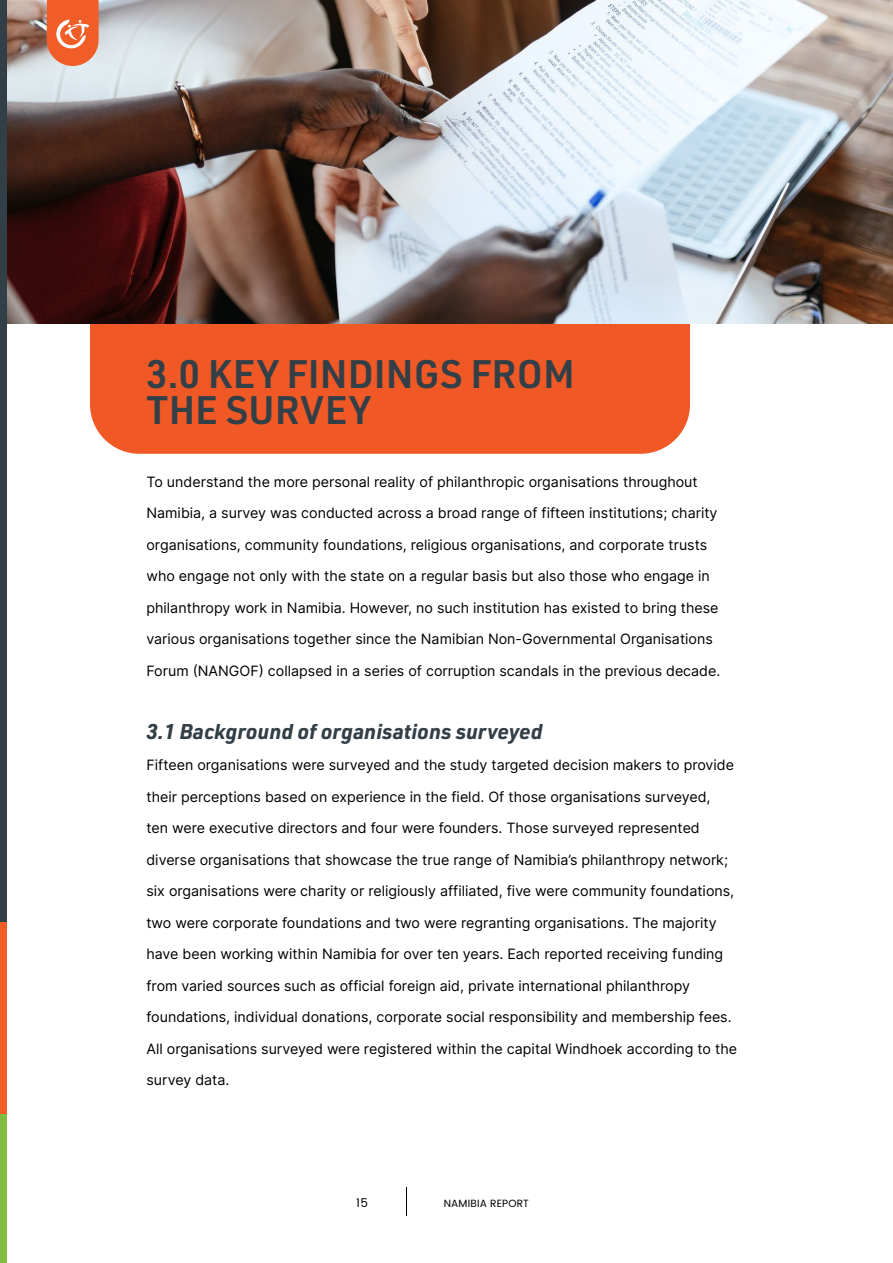
<style>
.page{position:relative;width:893px;height:1263px;background:#fff}
.page>*{position:absolute;margin:0;border:0;box-sizing:border-box;transform-origin:0 0}
.t1{font:600 39px/36px "URWDIN";color:#333f47}
.t2{font:italic 700 21px "URWDIN";color:#333f47}
.t3{font:14.25px "Inter";color:#000}
.t4{font:12px "Poppins";color:#000}
.t5{font:10.5px "Poppins";letter-spacing:.005em;color:#000}
</style>
<div class="page">
<svg style="left:406px;top:1187px;width:1px;height:29px"></svg>
<div style="left:90px;top:172px;width:600px;height:282px;background:#f05926;border-radius:50px"></div>
<img style="left:6px;top:0;width:887px;height:323px">
<div style="left:0;top:0;width:6px;height:955px;background:#333f47"></div>
<div style="left:0;top:972px;width:6px;height:291px;background:#80bd42"></div>
<div style="left:0;top:922px;width:6px;height:192px;background:#f15d26"></div>
<svg style="left:47px;top:0;width:52px;height:66px;background:#f0774b"></svg>
<h1 class="t1" style="left:146px;top:354px;width:430px">3.0 KEY FINDINGS FROM<br>THE SURVEY</h1>
<p class="t3" style="left:146px;top:471px;width:553px">To understand the more personal reality of philanthropic organisations throughout</p>
<p class="t3" style="left:146px;top:503px;width:573px">Namibia, a survey was conducted across a broad range of fifteen institutions; charity</p>
<p class="t3" style="left:146px;top:534px;width:562px">organisations, community foundations, religious organisations, and corporate trusts</p>
<p class="t3" style="left:146px;top:566px;width:565px">who engage not only with the state on a regular basis but also those who engage in</p>
<p class="t3" style="left:146px;top:597px;width:574px">philanthropy work in Namibia. However, no such institution has existed to bring these</p>
<p class="t3" style="left:146px;top:629px;width:568px">various organisations together since the Namibian Non-Governmental Organisations</p>
<p class="t3" style="left:146px;top:660px;width:575px">Forum (NANGOF) collapsed in a series of corruption scandals in the previous decade.</p>
<h2 class="t2" style="left:146px;top:717px;width:398px">3.1 Background of organisations surveyed</h2>
<p class="t3" style="left:146px;top:755px;width:589px">Fifteen organisations were surveyed and the study targeted decision makers to provide</p>
<p class="t3" style="left:146px;top:786px;width:566px">their perceptions based on experience in the field. Of those organisations surveyed,</p>
<p class="t3" style="left:146px;top:818px;width:555px">ten were executive directors and four were founders. Those surveyed represented</p>
<p class="t3" style="left:146px;top:849px;width:583px">diverse organisations that showcase the true range of Namibia’s philanthropy network;</p>
<p class="t3" style="left:146px;top:881px;width:589px">six organisations were charity or religiously affiliated, five were community foundations,</p>
<p class="t3" style="left:146px;top:912px;width:572px">two were corporate foundations and two were regranting organisations. The majority</p>
<p class="t3" style="left:146px;top:944px;width:578px">have been working within Namibia for over ten years. Each reported receiving funding</p>
<p class="t3" style="left:146px;top:975px;width:545px">from varied sources such as official foreign aid, private international philanthropy</p>
<p class="t3" style="left:146px;top:1007px;width:587px">foundations, individual donations, corporate social responsibility and membership fees.</p>
<p class="t3" style="left:146px;top:1038px;width:592px">All organisations surveyed were registered within the capital Windhoek according to the</p>
<p class="t3" style="left:146px;top:1070px;width:84px">survey data.</p>
<p class="t4" style="left:356px;top:1194px;width:13px">15</p>
<p class="t5" style="left:444px;top:1195px;width:86px">NAMIBIA REPORT</p>
</div>
